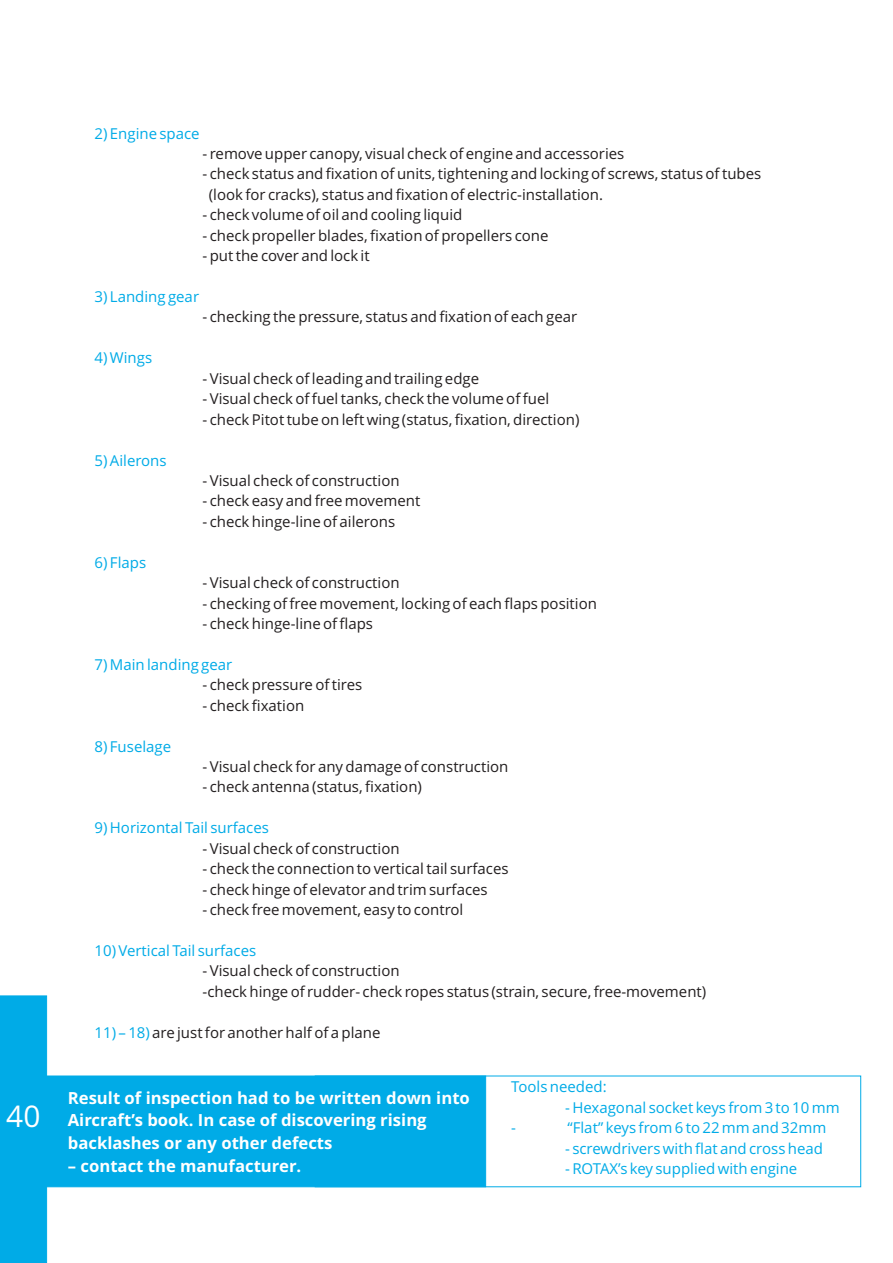
<style>
.page{position:relative;width:893px;height:1263px;background:#fff}
.page>*{position:absolute;margin:0;border:0;box-sizing:border-box;transform-origin:0 0}
.t1{font:29.85px "Open Sans";color:#fff}
.t2{font:700 16.65px/22.6px "Open Sans";color:#fff}
.t3{font:15px/20.4px "Open Sans";color:#231f20}
.t4{font:15px "Open Sans";color:#00abe7}
.s1{color:#00abe7}
</style>
<div class="page">
<div style="left:0;top:995px;width:47px;height:268px;background:#00abe7"></div>
<div style="left:0;top:1076px;width:486px;height:111px;background:#00abe7"></div>
<div style="left:315px;top:1076px;width:546px;height:111px;border:1px solid #00abe7"></div>
<h1 class="t1" style="left:6px;top:1104px;width:36px">40</h1>
<p class="t4" style="left:95px;top:127px;width:107px">2) Engine space</p>
<p class="t3" style="left:203px;top:145px;width:423px">- remove upper canopy, visual check of engine and accessories</p>
<p class="t3" style="left:209px;top:165px;width:554px;text-indent:-6px">- check status and fixation of units, tightening and locking of screws, status of tubes (look for cracks), status and fixation of electric-installation.</p>
<p class="t3" style="left:203px;top:206px;width:261px">- check volume of oil and cooling liquid</p>
<p class="t3" style="left:203px;top:227px;width:347px">- check propeller blades, fixation of propellers cone</p>
<p class="t3" style="left:203px;top:247px;width:169px">- put the cover and lock it</p>
<p class="t4" style="left:95px;top:291px;width:106px">3) Landing gear</p>
<p class="t4" style="left:95px;top:352px;width:59px">4) Wings</p>
<p class="t4" style="left:95px;top:454px;width:74px">5) Ailerons</p>
<p class="t4" style="left:95px;top:556px;width:53px">6) Flaps</p>
<p class="t3" style="left:203px;top:308px;width:376px">- checking the pressure, status and fixation of each gear</p>
<p class="t3" style="left:203px;top:370px;width:278px">- Visual check of leading and trailing edge</p>
<p class="t3" style="left:203px;top:390px;width:348px">- Visual check of fuel tanks, check the volume of fuel</p>
<p class="t3" style="left:203px;top:410px;width:378px">- check Pitot tube on left wing (status, fixation, direction)</p>
<p class="t3" style="left:203px;top:472px;width:199px">- Visual check of construction</p>
<p class="t3" style="left:203px;top:492px;width:219px">- check easy and free movement</p>
<p class="t3" style="left:203px;top:513px;width:194px">- check hinge-line of ailerons</p>
<p class="t3" style="left:203px;top:574px;width:199px">- Visual check of construction</p>
<p class="t3" style="left:203px;top:594px;width:396px">- checking of free movement, locking of each flaps position</p>
<p class="t3" style="left:203px;top:615px;width:172px">- check hinge-line of flaps</p>
<p class="t4" style="left:95px;top:658px;width:139px">7) Main landing gear</p>
<p class="t3" style="left:203px;top:676px;width:161px">- check pressure of tires</p>
<p class="t3" style="left:203px;top:696px;width:103px">- check fixation</p>
<p class="t4" style="left:95px;top:740px;width:78px">8) Fuselage</p>
<p class="t3" style="left:203px;top:758px;width:307px">- Visual check for any damage of construction</p>
<p class="t3" style="left:203px;top:778px;width:221px">- check antenna (status, fixation)</p>
<p class="t4" style="left:95px;top:822px;width:176px">9) Horizontal Tail surfaces</p>
<p class="t3" style="left:203px;top:839px;width:199px">- Visual check of construction</p>
<p class="t3" style="left:203px;top:860px;width:308px">- check the connection to vertical tail surfaces</p>
<p class="t3" style="left:203px;top:880px;width:287px">- check hinge of elevator and trim surfaces</p>
<p class="t3" style="left:203px;top:901px;width:262px">- check free movement, easy to control</p>
<p class="t4" style="left:95px;top:944px;width:163px">10) Vertical Tail surfaces</p>
<p class="t3" style="left:203px;top:962px;width:505px">- Visual check of construction<br>-check hinge of rudder- check ropes status (strain, secure, free-movement)</p>
<p class="t3" style="left:95px;top:1023px;width:287px"><span class="s1">11) – 18)</span> are just for another half of a plane</p>
<p class="t4" style="left:511px;top:1081px;width:97px">Tools needed:</p>
<p class="t4" style="left:565px;top:1101px;width:276px">- Hexagonal socket keys from 3 to 10 mm</p>
<p class="t4" style="left:511px;top:1122px;width:6px">-</p>
<p class="t4" style="left:567px;top:1122px;width:260px">“Flat” keys from 6 to 22 mm and 32mm</p>
<p class="t4" style="left:565px;top:1142px;width:259px">- screwdrivers with flat and cross head</p>
<p class="t4" style="left:565px;top:1162px;width:234px">- ROTAX’s key supplied with engine</p>
<p class="t2" style="left:68px;top:1088px;width:404px">Result of inspection had to be written down into<br>Aircraft’s book. In case of discovering rising backlashes or any other defects</p>
<p class="t2" style="left:68px;top:1156px;width:235px">– contact the manufacturer.</p>
</div>
